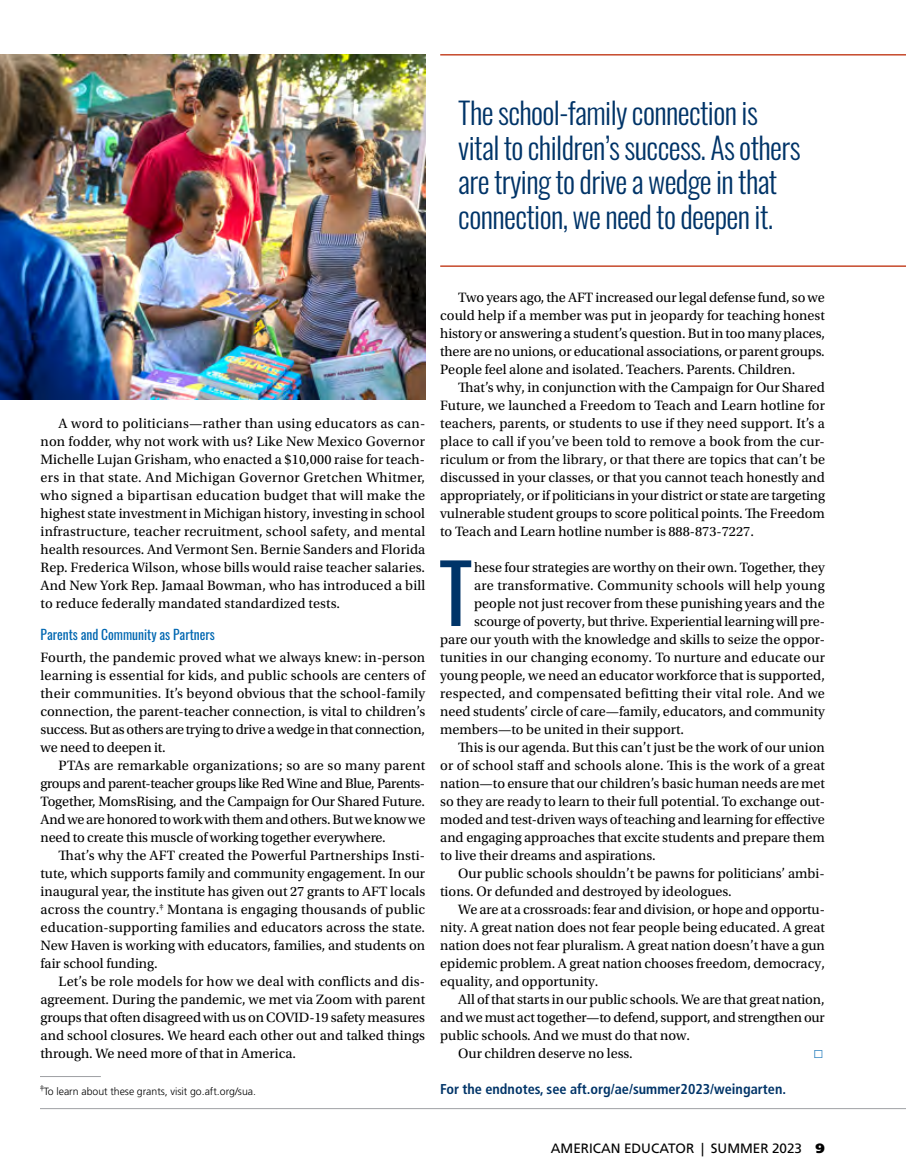
<style>
.page{position:relative;width:906px;height:1176px;background:#fff}
.page>*{position:absolute;margin:0;border:0;box-sizing:border-box;transform-origin:0 0}
.t1{font:80.85px "Oswald";color:#003468}
.t2{font:300 30px/34.5px "Oswald";letter-spacing:-.02em;color:#003468}
.t3{font:14.25px/18px "Utopia Std";color:#000;text-align:justify}
.t4{font:700 condensed 14.25px "Frutiger LT Std";color:#003468}
.t5{font:14.25px "Utopia Std";letter-spacing:.02em;color:#000}
.t6{font:13.5px "Oswald";color:#0067b1}
.t7{font:13.5px "Frutiger LT Std";color:#000}
.t8{font:300 10.5px "Frutiger LT Std";color:#000}
.s1{font-weight:900}
</style>
<div class="page">
<hr style="left:40px;top:1107px;width:865px;height:1px;background:#9fa1a4">
<img style="left:0;top:54px;width:425px;height:345px">
<hr style="left:40px;top:1075px;width:61px;height:1px;background:#9fa1a4">
<hr style="left:440px;top:54px;width:465px;height:2px;background:#c6492b">
<hr style="left:440px;top:265px;width:465px;height:2px;background:#c6492b">
<h2 class="t2" style="left:458px;top:93px;width:344px">The school-family connection is vital to children’s success. As others are trying to drive a wedge in that connection, we need to deepen it.</h2>
<p class="t3" style="left:41px;top:414px;width:386px;text-indent:18px">A word to politicians—rather than using educators as can&shy;non fodder, why not work with us? Like New Mexico Governor Michelle Lujan Grisham, who enacted a $10,000 raise for teach&shy;ers in that state. And Michigan Governor Gretchen Whitmer, who signed a bipartisan education budget that will make the highest state investment in Michigan history, investing in school infrastructure, teacher recruitment, school safety, and mental health resources. And Vermont Sen. Bernie Sanders and Florida Rep. Frederica Wilson, whose bills would raise teacher salaries.<br>And New York Rep. Jamaal Bowman, who has introduced a bill to reduce federally mandated standardized tests.</p>
<p class="t6" style="left:40px;top:621px;width:176px">Parents and Community as Partners</p>
<p class="t3" style="left:40px;top:648px;width:386px">Fourth, the pandemic proved what we always knew: in-person learning is essential for kids, and public schools are centers of their communities. It’s beyond obvious that the school-family connection, the parent-teacher connection, is vital to children’s success. But as others are trying to drive a wedge in that connection, we need to deepen it.</p>
<p class="t3" style="left:40px;top:756px;width:386px;text-indent:18px">PTAs are remarkable organizations; so are so many parent groups and parent-teacher groups like Red Wine and Blue, Parents-Together, MomsRising, and the Campaign for Our Shared Future.<br>And we are honored to work with them and others. But we know we need to create this muscle of working together everywhere.</p>
<p class="t3" style="left:40px;top:846px;width:386px;text-indent:18px">That’s why the AFT created the Powerful Partnerships Insti&shy;tute, which supports family and community engagement. In our inaugural year, the institute has given out 27 grants to AFT locals across the country.<sup>‡</sup> Montana is engaging thousands of public education-supporting families and educators across the state.<br>New Haven is working with educators, families, and students on fair school funding.</p>
<p class="t3" style="left:40px;top:972px;width:386px;text-indent:18px">Let’s be role models for how we deal with conflicts and dis&shy;agreement. During the pandemic, we met via Zoom with parent groups that often disagreed with us on COVID-19 safety measures and school closures. We heard each other out and talked things through. We need more of that in America.</p>
<p class="t8" style="left:40px;top:1084px;width:217px"><sup>‡</sup>To learn about these grants, visit go.aft.org/sua.</p>
<p class="t3" style="left:440px;top:288px;width:386px;text-indent:18px">Two years ago, the AFT increased our legal defense fund, so we could help if a member was put in jeopardy for teaching honest history or answering a student’s question. But in too many places, there are no unions, or educational associations, or parent groups.<br>People feel alone and isolated. Teachers. Parents. Children.</p>
<p class="t3" style="left:440px;top:378px;width:386px;text-indent:18px">That’s why, in conjunction with the Campaign for Our Shared Future, we launched a Freedom to Teach and Learn hotline for teachers, parents, or students to use if they need support. It’s a place to call if you’ve been told to remove a book from the cur&shy;riculum or from the library, or that there are topics that can’t be discussed in your classes, or that you cannot teach honestly and appropriately, or if politicians in your district or state are targeting vulnerable student groups to score political points. The Freedom to Teach and Learn hotline number is 888-873-7227.</p>
<h1 class="t1" style="left:439px;top:521px;width:35px">T</h1>
<p class="t3" style="left:474px;top:558px;width:352px">hese four strategies are worthy on their own. Together, they</p>
<p class="t5" style="left:474px;top:577px;width:352px">are transformative. Community schools will help young</p>
<p class="t3" style="left:474px;top:594px;width:352px">people not just recover from these punishing years and the</p>
<p class="t3" style="left:474px;top:612px;width:352px">scourge of poverty, but thrive. Experiential learning will pre-</p>
<p class="t3" style="left:440px;top:630px;width:386px">pare our youth with the knowledge and skills to seize the oppor-</p>
<p class="t3" style="left:440px;top:648px;width:386px">tunities in our changing economy. To nurture and educate our</p>
<p class="t3" style="left:440px;top:666px;width:386px">young people, we need an educator workforce that is supported,</p>
<p class="t3" style="left:440px;top:684px;width:386px">respected, and compensated befitting their vital role. And we</p>
<p class="t3" style="left:440px;top:702px;width:386px">need students’ circle of care—family, educators, and community</p>
<p class="t3" style="left:440px;top:720px;width:245px">members—to be united in their support.</p>
<p class="t3" style="left:458px;top:738px;width:368px">This is our agenda. But this can’t just be the work of our union</p>
<p class="t3" style="left:440px;top:756px;width:386px">or of school staff and schools alone. This is the work of a great</p>
<p class="t3" style="left:440px;top:774px;width:386px">nation—to ensure that our children’s basic human needs are met</p>
<p class="t3" style="left:440px;top:792px;width:386px">so they are ready to learn to their full potential. To exchange out-</p>
<p class="t3" style="left:440px;top:810px;width:386px">moded and test-driven ways of teaching and learning for effective</p>
<p class="t3" style="left:440px;top:828px;width:386px">and engaging approaches that excite students and prepare them</p>
<p class="t3" style="left:440px;top:846px;width:217px">to live their dreams and aspirations.</p>
<p class="t3" style="left:458px;top:864px;width:368px">Our public schools shouldn’t be pawns for politicians’ ambi-</p>
<p class="t3" style="left:440px;top:882px;width:293px">tions. Or defunded and destroyed by ideologues.</p>
<p class="t3" style="left:458px;top:900px;width:368px">We are at a crossroads: fear and division, or hope and opportu-</p>
<p class="t3" style="left:440px;top:918px;width:386px">nity. A great nation does not fear people being educated. A great</p>
<p class="t3" style="left:440px;top:936px;width:386px">nation does not fear pluralism. A great nation doesn’t have a gun</p>
<p class="t3" style="left:440px;top:954px;width:386px">epidemic problem. A great nation chooses freedom, democracy,</p>
<p class="t3" style="left:440px;top:972px;width:160px">equality, and opportunity.</p>
<p class="t3" style="left:458px;top:990px;width:368px">All of that starts in our public schools. We are that great nation,</p>
<p class="t3" style="left:440px;top:1008px;width:386px">and we must act together—to defend, support, and strengthen our</p>
<p class="t3" style="left:440px;top:1026px;width:251px">public schools. And we must do that now.</p>
<p class="t3" style="left:458px;top:1044px;width:176px">Our children deserve no less.</p>
<p class="t4" style="left:440px;top:1080px;width:347px">For the endnotes, see aft.org/ae/summer2023/weingarten.</p>
<p class="t7" style="left:550px;top:1139px;width:275px">AMERICAN EDUCATOR | SUMMER 2023 <span class="s1">9</span></p>
</div>
